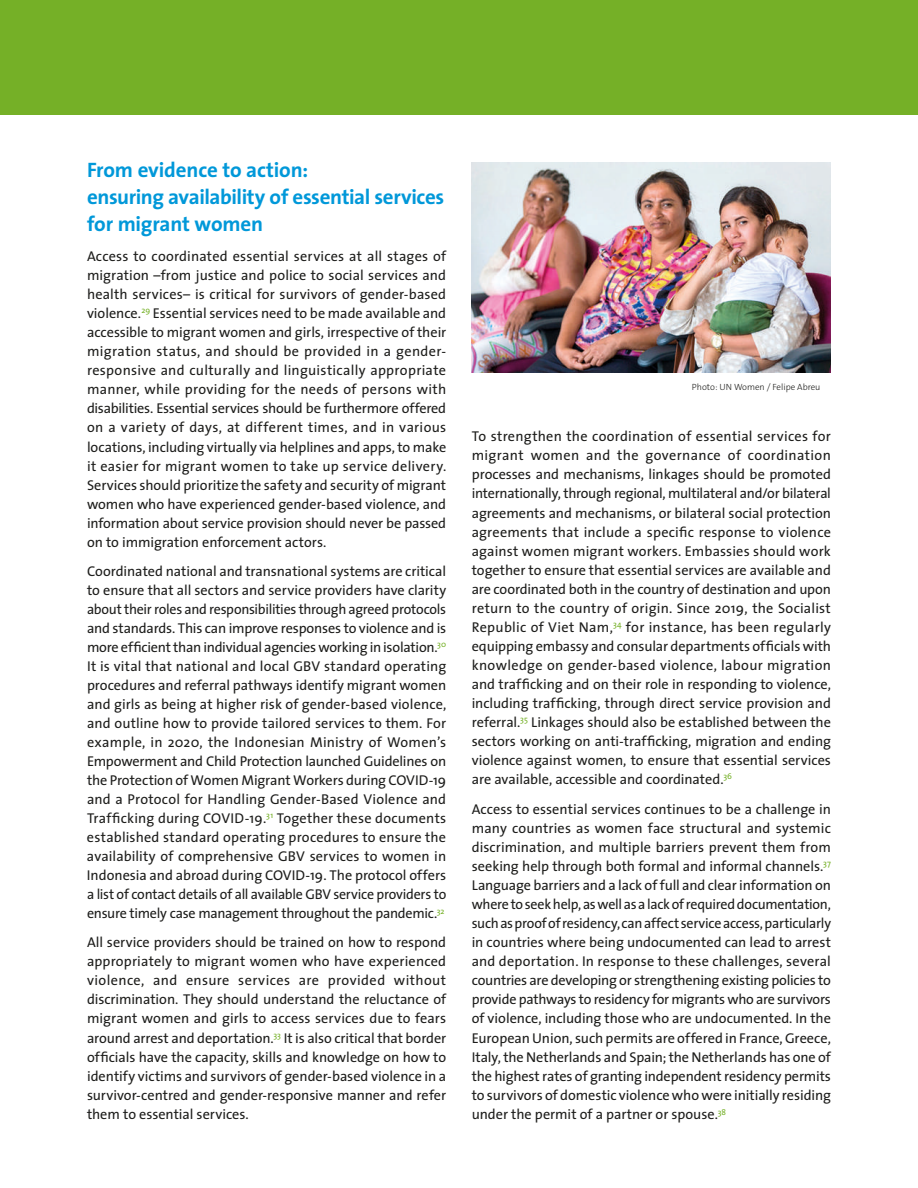
<style>
.page{position:relative;width:918px;height:1188px;background:#fff}
.page>*{position:absolute;margin:0;border:0;box-sizing:border-box;transform-origin:0 0}
.t1{font:700 21px/27px "The Sans";letter-spacing:-.015em;color:#0098d9}
.t2{font:14.25px/19px "The Sans";letter-spacing:-.01em;color:#1d1d1b;text-align:justify}
.t3{font:300 9px "The Sans C4 s";color:#1d1d1b}
</style>
<div class="page">
<div style="left:0;top:0;width:918px;height:115px;background:#75b027"></div>
<img style="left:472px;top:162px;width:359px;height:210px">
<h1 class="t1" style="left:87px;top:156px;width:359px">From evidence to action:<br>ensuring availability of essential services for migrant women</h1>
<p class="t2" style="left:87px;top:246px;width:361px">Access to coordinated essential services at all stages of migration –from justice and police to social services and health services– is critical for survivors of gender-based violence.<sup>29</sup> Essential services need to be made available and accessible to migrant women and girls, irrespective of their migration status, and should be provided in a gender&shy;responsive and culturally and linguistically appropriate manner, while providing for the needs of persons with disabilities. Essential services should be furthermore offered on a variety of days, at different times, and in various locations, including virtually via helplines and apps, to make it easier for migrant women to take up service delivery.<br>Services should prioritize the safety and security of migrant women who have experienced gender-based violence, and information about service provision should never be passed on to immigration enforcement actors.</p>
<p class="t2" style="left:87px;top:561px;width:361px">Coordinated national and transnational systems are critical to ensure that all sectors and service providers have clarity about their roles and responsibilities through agreed protocols and standards. This can improve responses to violence and is more efficient than individual agencies working in isolation.<sup>30<br></sup>It is vital that national and local GBV standard operating procedures and referral pathways identify migrant women and girls as being at higher risk of gender-based violence, and outline how to provide tailored services to them. For example, in 2020, the Indonesian Ministry of Women’s Empowerment and Child Protection launched Guidelines on the Protection of Women Migrant Workers during COVID-19 and a Protocol for Handling Gender-Based Violence and Trafficking during COVID-19.<sup>31</sup> Together these documents established standard operating procedures to ensure the availability of comprehensive GBV services to women in Indonesia and abroad during COVID-19. The protocol offers a list of contact details of all available GBV service providers to ensure timely case management throughout the pandemic.<sup>32</sup></p>
<p class="t2" style="left:87px;top:932px;width:361px">All service providers should be trained on how to respond appropriately to migrant women who have experienced violence, and ensure services are provided without discrimination. They should understand the reluctance of migrant women and girls to access services due to fears around arrest and deportation.<sup>33</sup> It is also critical that border officials have the capacity, skills and knowledge on how to identify victims and survivors of gender-based violence in a survivor-centred and gender-responsive manner and refer them to essential services.</p>
<p class="t3" style="left:692px;top:381px;width:130px">Photo: UN Women / Felipe Abreu</p>
<p class="t2" style="left:472px;top:427px;width:361px">To strengthen the coordination of essential services for migrant women and the governance of coordination processes and mechanisms, linkages should be promoted internationally, through regional, multilateral and/or bilateral agreements and mechanisms, or bilateral social protection agreements that include a specific response to violence against women migrant workers. Embassies should work together to ensure that essential services are available and are coordinated both in the country of destination and upon return to the country of origin. Since 2019, the Socialist Republic of Viet Nam,<sup>34</sup> for instance, has been regularly equipping embassy and consular departments officials with knowledge on gender-based violence, labour migration and trafficking and on their role in responding to violence, including trafficking, through direct service provision and referral.<sup>35</sup> Linkages should also be established between the sectors working on anti-trafficking, migration and ending violence against women, to ensure that essential services are available, accessible and coordinated.<sup>36</sup></p>
<p class="t2" style="left:472px;top:799px;width:361px">Access to essential services continues to be a challenge in many countries as women face structural and systemic discrimination, and multiple barriers prevent them from seeking help through both formal and informal channels.<sup>37<br></sup>Language barriers and a lack of full and clear information on where to seek help, as well as a lack of required documentation, such as proof of residency, can affect service access, particularly in countries where being undocumented can lead to arrest and deportation. In response to these challenges, several countries are developing or strengthening existing policies to provide pathways to residency for migrants who are survivors of violence, including those who are undocumented. In the European Union, such permits are offered in France, Greece, Italy, the Netherlands and Spain; the Netherlands has one of the highest rates of granting independent residency permits to survivors of domestic violence who were initially residing under the permit of a partner or spouse.<sup>38</sup></p>
</div>
